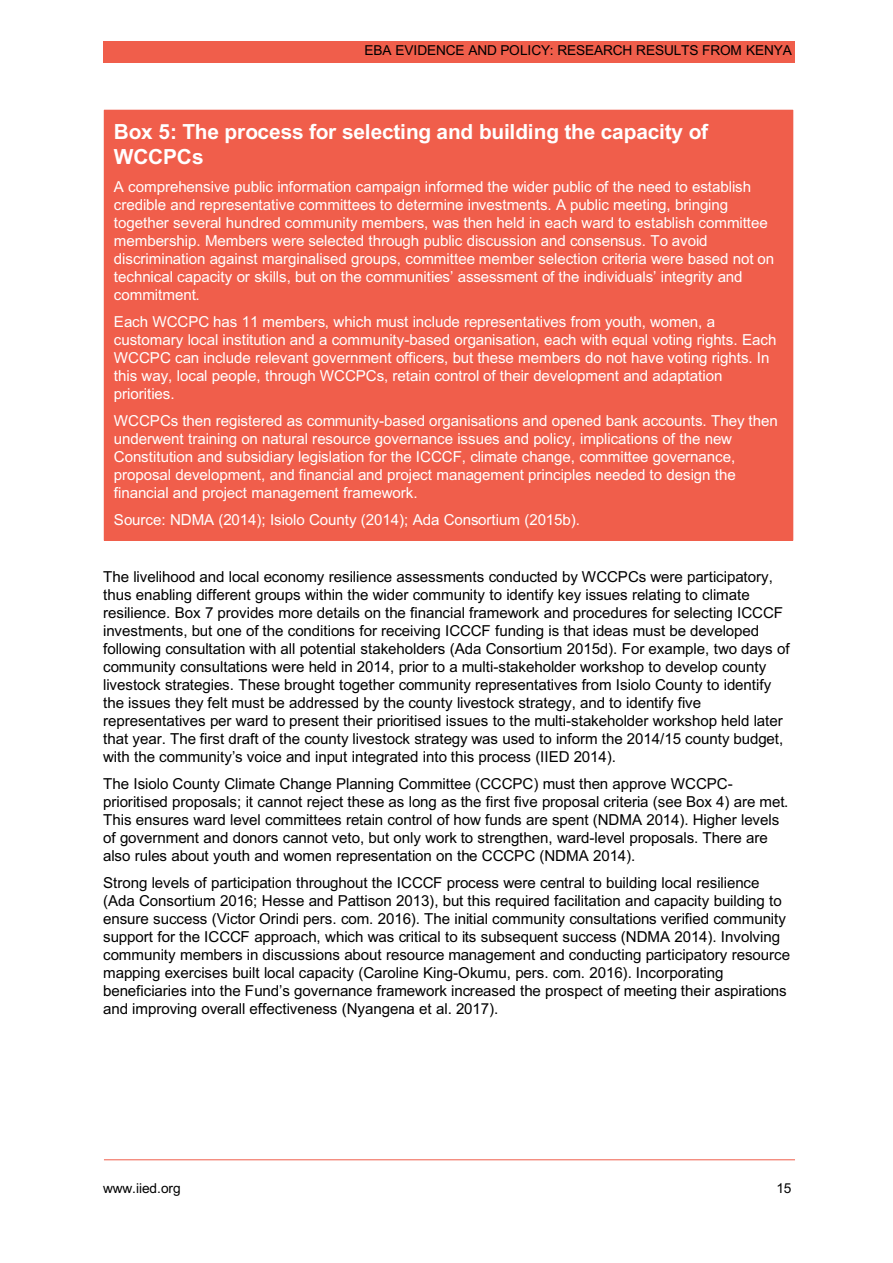
<style>
.page{position:relative;width:893px;height:1263px;background:#fff}
.page>*{position:absolute;margin:0;border:0;box-sizing:border-box;transform-origin:0 0}
.t1{font:700 20.85px/24.2px "Arial";letter-spacing:-.005em;color:#fff}
.t2{font:15.15px/18px "Arial";letter-spacing:-.01em;color:#000}
.t3{font:15.15px/18px "Arial";letter-spacing:-.01em;color:#fff}
.t4{font:13.65px "Arial";letter-spacing:-.01em;color:#000}
</style>
<div class="page">
<hr style="left:104px;top:1159px;width:691px;height:1px;background:#f05e4b">
<div style="left:104px;top:42px;width:691px;height:21px;background:#f05e4b"></div>
<div style="left:104px;top:110px;width:689px;height:430px;background:#f05e4b"></div>
<p class="t4" style="left:364px;top:43px;width:429px">EBA EVIDENCE AND POLICY: RESEARCH RESULTS FROM KENYA</p>
<h1 class="t1" style="left:114px;top:120px;width:596px">Box 5: The process for selecting and building the capacity of<br>WCCPCs</h1>
<p class="t3" style="left:114px;top:177px;width:662px">A comprehensive public information campaign informed the wider public of the need to establish credible and representative committees to determine investments. A public meeting, bringing together several hundred community members, was then held in each ward to establish committee membership. Members were selected through public discussion and consensus. To avoid discrimination against marginalised groups, committee member selection criteria were based not on technical capacity or skills, but on the communities’ assessment of the individuals’ integrity and commitment.</p>
<p class="t3" style="left:114px;top:312px;width:664px">Each WCCPC has 11 members, which must include representatives from youth, women, a customary local institution and a community-based organisation, each with equal voting rights. Each WCCPC can include relevant government officers, but these members do not have voting rights. In this way, local people, through WCCPCs, retain control of their development and adaptation priorities.</p>
<p class="t3" style="left:114px;top:411px;width:665px">WCCPCs then registered as community-based organisations and opened bank accounts. They then underwent training on natural resource governance issues and policy, implications of the new Constitution and subsidiary legislation for the ICCCF, climate change, committee governance, proposal development, and financial and project management principles needed to design the financial and project management framework.</p>
<p class="t3" style="left:114px;top:510px;width:468px">Source: NDMA (2014); Isiolo County (2014); Ada Consortium (2015b).</p>
<p class="t2" style="left:103px;top:568px;width:688px">The livelihood and local economy resilience assessments conducted by WCCPCs were participatory, thus enabling different groups within the wider community to identify key issues relating to climate resilience. Box 7 provides more details on the financial framework and procedures for selecting ICCCF investments, but one of the conditions for receiving ICCCF funding is that ideas must be developed following consultation with all potential stakeholders (Ada Consortium 2015d). For example, two days of community consultations were held in 2014, prior to a multi-stakeholder workshop to develop county livestock strategies. These brought together community representatives from Isiolo County to identify the issues they felt must be addressed by the county livestock strategy, and to identify five representatives per ward to present their prioritised issues to the multi-stakeholder workshop held later that year. The first draft of the county livestock strategy was used to inform the 2014/15 county budget, with the community’s voice and input integrated into this process (IIED 2014).</p>
<p class="t2" style="left:103px;top:775px;width:687px">The Isiolo County Climate Change Planning Committee (CCCPC) must then approve WCCPC&shy;prioritised proposals; it cannot reject these as long as the first five proposal criteria (see Box 4) are met.<br>This ensures ward level committees retain control of how funds are spent (NDMA 2014). Higher levels of government and donors cannot veto, but only work to strengthen, ward-level proposals. There are also rules about youth and women representation on the CCCPC (NDMA 2014).</p>
<p class="t2" style="left:103px;top:874px;width:688px">Strong levels of participation throughout the ICCCF process were central to building local resilience (Ada Consortium 2016; Hesse and Pattison 2013), but this required facilitation and capacity building to ensure success (Victor Orindi pers. com. 2016). The initial community consultations verified community support for the ICCCF approach, which was critical to its subsequent success (NDMA 2014). Involving community members in discussions about resource management and conducting participatory resource mapping exercises built local capacity (Caroline King-Okumu, pers. com. 2016). Incorporating beneficiaries into the Fund’s governance framework increased the prospect of meeting their aspirations and improving overall effectiveness (Nyangena et al. 2017).</p>
<p class="t4" style="left:103px;top:1180px;width:79px">www.iied.org</p>
<p class="t4" style="left:776px;top:1180px;width:17px">15</p>
</div>
